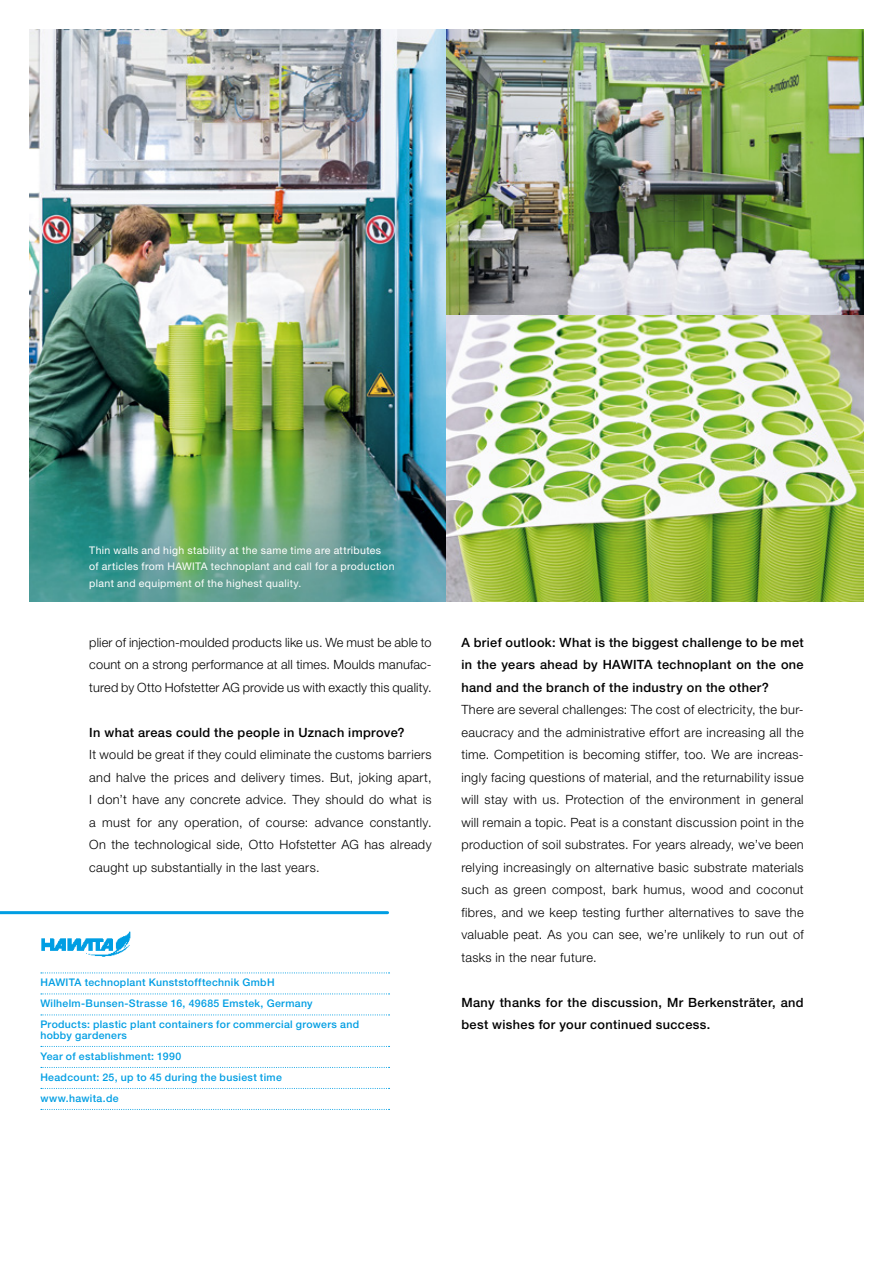
<style>
.page{position:relative;width:893px;height:1263px;background:#fff}
.page>*{position:absolute;margin:0;border:0;box-sizing:border-box;transform-origin:0 0}
.t1{font:300 12.75px/22.5px "Helvetica Neue LT";letter-spacing:.025em;color:#000;text-align:justify}
.t2{font:500 12.75px/22.5px "Helvetica Neue LT";letter-spacing:.03em;color:#000;text-align:justify}
.t3{font:500 10.5px/21px "Helvetica Neue LT";letter-spacing:.03em;color:#009ee3}
.t4{font:10.5px/16.5px "Helvetica Neue LT";letter-spacing:.035em;color:#fff}
</style>
<div class="page">
<img style="left:30px;top:30px;width:833px;height:572px">
<hr style="left:0;top:911px;width:388px;height:3px;background:#009ee3">
<svg style="left:41px;top:972px;width:349px;height:1px"></svg>
<svg style="left:41px;top:993px;width:349px;height:1px"></svg>
<svg style="left:41px;top:1014px;width:349px;height:1px"></svg>
<svg style="left:41px;top:1046px;width:349px;height:1px"></svg>
<svg style="left:41px;top:1067px;width:349px;height:1px"></svg>
<svg style="left:41px;top:1088px;width:349px;height:1px"></svg>
<svg style="left:41px;top:1109px;width:349px;height:1px"></svg>
<img style="left:41px;top:931px;width:90px;height:26px">
<p class="t4" style="left:89px;top:542px;width:307px">Thin walls and high stability at the same time are attributes<br>of articles from HAWITA technoplant and call for a production plant and equipment of the highest quality.</p>
<p class="t1" style="left:89px;top:631px;width:344px">plier of injection-moulded products like us. We must be able to count on a strong performance at all times. Moulds manufac&shy;tured by Otto Hofstetter AG provide us with exactly this quality.</p>
<p class="t2" style="left:89px;top:721px;width:317px">In what areas could the people in Uznach improve?</p>
<p class="t1" style="left:89px;top:743px;width:344px">It would be great if they could eliminate the customs barriers and halve the prices and delivery times. But, joking apart, I don’t have any concrete advice. They should do what is a must for any operation, of course: advance constantly.<br>On the technological side, Otto Hofstetter AG has already caught up substantially in the last years.</p>
<p class="t3" style="left:40px;top:972px;width:320px">HAWITA technoplant Kunststofftechnik GmbH<br>Wilhelm-Bunsen-Strasse 16, 49685 Emstek, Germany<br>Products: plastic plant containers for commercial growers and</p>
<p class="t3" style="left:40px;top:1024px;width:243px">hobby gardeners<br>Year of establishment: 1990<br>Headcount: 25, up to 45 during the busiest time www.hawita.de</p>
<p class="t2" style="left:461px;top:631px;width:344px">A brief outlook: What is the biggest challenge to be met in the years ahead by HAWITA technoplant on the one hand and the branch of the industry on the other?</p>
<p class="t1" style="left:461px;top:698px;width:344px">There are several challenges: The cost of electricity, the bur&shy;eaucracy and the administrative effort are increasing all the time. Competition is becoming stiffer, too. We are increas&shy;ingly facing questions of material, and the returnability issue will stay with us. Protection of the environment in general will remain a topic. Peat is a constant discussion point in the production of soil substrates. For years already, we’ve been relying increasingly on alternative basic substrate materials such as green compost, bark humus, wood and coconut fibres, and we keep testing further alternatives to save the valuable peat. As you can see, we’re unlikely to run out of tasks in the near future.</p>
<p class="t2" style="left:461px;top:991px;width:344px">Many thanks for the discussion, Mr Berkensträter, and best wishes for your continued success.</p>
</div>
